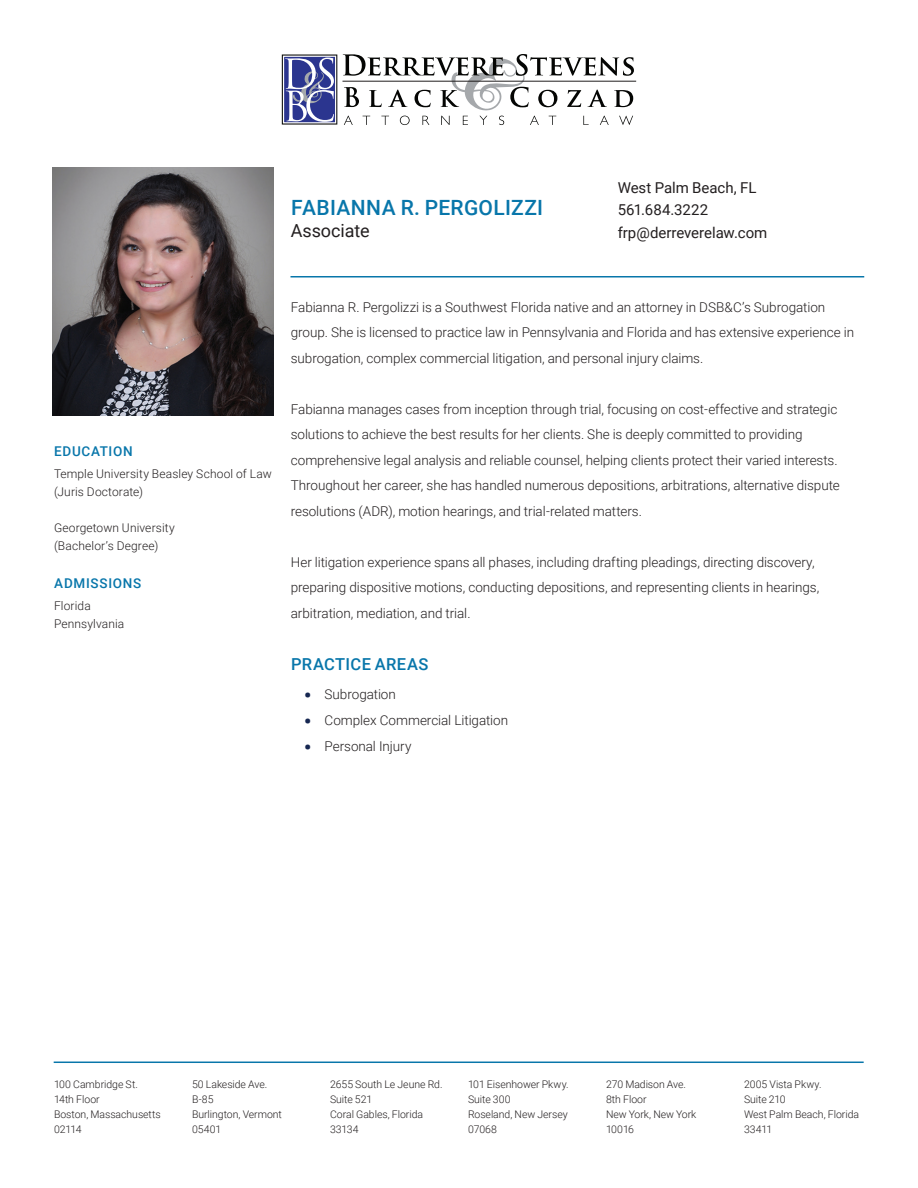
<style>
.page{position:relative;width:918px;height:1188px;background:#fff}
.page>*{position:absolute;margin:0;border:0;box-sizing:border-box;transform-origin:0 0}
.t1{font:500 21px "Roboto";letter-spacing:.015em;color:#0876aa}
.t2{font:18px "Roboto";letter-spacing:-.005em;color:#231f20}
.t3{font:500 16.5px "Roboto";letter-spacing:.02em;color:#0876aa}
.t4{font:15px/22.5px "Roboto";color:#231f20}
.t5{font:300 13.5px/25.5px "Roboto";letter-spacing:-.005em;color:#231f20}
.t6{font:500 13.5px "Roboto";letter-spacing:.05em;color:#0876aa}
.t7{font:300 12px/18px "Roboto";letter-spacing:.01em;color:#231f20}
.t8{font:300 10.5px/15px "Roboto";letter-spacing:-.005em;color:#231f20}
.s1{font-weight:900;font-size:19.5px;color:#162751}
</style>
<div class="page">
<hr style="left:343px;top:81px;width:293px;height:1px;background:#211d1e">
<svg style="left:343px;top:54px;width:291px;height:71px"></svg>
<div style="left:282px;top:55px;width:55px;height:70px;border:3px solid #040503"></div>
<div style="left:283px;top:56px;width:53px;height:67px;border:1px solid #fff"></div>
<svg style="left:285px;top:58px;width:49px;height:64px"></svg>
<hr style="left:54px;top:1062px;width:810px;height:1px;background:#0876aa">
<img style="left:53px;top:168px;width:221px;height:247px">
<hr style="left:291px;top:276px;width:573px;height:2px;background:#0876aa">
<h1 class="t1" style="left:291px;top:193px;width:254px">FABIANNA R. PERGOLIZZI</h1>
<h2 class="t2" style="left:291px;top:218px;width:80px">Associate</h2>
<p class="t4" style="left:618px;top:176px;width:151px">West Palm Beach, FL<br>561.684.3222 frp@derreverelaw.com</p>
<p class="t6" style="left:54px;top:442px;width:80px">EDUCATION</p>
<p class="t7" style="left:54px;top:464px;width:219px">Temple University Beasley School of Law (Juris Doctorate)</p>
<p class="t7" style="left:54px;top:518px;width:122px">Georgetown University (Bachelor’s Degree)</p>
<p class="t6" style="left:54px;top:573px;width:89px">ADMISSIONS</p>
<p class="t7" style="left:54px;top:596px;width:72px">Florida<br>Pennsylvania</p>
<p class="t5" style="left:291px;top:294px;width:565px">Fabianna R. Pergolizzi is a Southwest Florida native and an attorney in DSB&amp;C’s Subrogation group. She is licensed to practice law in Pennsylvania and Florida and has extensive experience in subrogation, complex commercial litigation, and personal injury claims.</p>
<p class="t5" style="left:291px;top:396px;width:551px">Fabianna manages cases from inception through trial, focusing on cost-effective and strategic solutions to achieve the best results for her clients. She is deeply committed to providing comprehensive legal analysis and reliable counsel, helping clients protect their varied interests.<br>Throughout her career, she has handled numerous depositions, arbitrations, alternative dispute resolutions (ADR), motion hearings, and trial-related matters.</p>
<p class="t5" style="left:291px;top:549px;width:530px">Her litigation experience spans all phases, including drafting pleadings, directing discovery, preparing dispositive motions, conducting depositions, and representing clients in hearings, arbitration, mediation, and trial.</p>
<p class="t3" style="left:291px;top:652px;width:139px">PRACTICE AREAS</p>
<p class="t5" style="left:304px;top:681px;width:93px"><span class="s1">•</span> Subrogation</p>
<p class="t5" style="left:304px;top:707px;width:205px"><span class="s1">•</span> Complex Commercial Litigation</p>
<p class="t5" style="left:304px;top:733px;width:109px"><span class="s1">•</span> Personal Injury</p>
<p class="t8" style="left:54px;top:1076px;width:108px">100 Cambridge St.<br>14th Floor<br>Boston, Massachusetts<br>02114</p>
<p class="t8" style="left:192px;top:1076px;width:91px">50 Lakeside Ave.<br>B-85<br>Burlington, Vermont<br>05401</p>
<p class="t8" style="left:330px;top:1076px;width:114px">2655 South Le Jeune Rd.<br>Suite 521<br>Coral Gables, Florida<br>33134</p>
<p class="t8" style="left:468px;top:1076px;width:102px">101 Eisenhower Pkwy.<br>Suite 300<br>Roseland, New Jersey<br>07068</p>
<p class="t8" style="left:606px;top:1076px;width:92px">270 Madison Ave.<br>8th Floor<br>New York, New York<br>10016</p>
<p class="t8" style="left:744px;top:1076px;width:117px">2005 Vista Pkwy.<br>Suite 210<br>West Palm Beach, Florida<br>33411</p>
</div>
